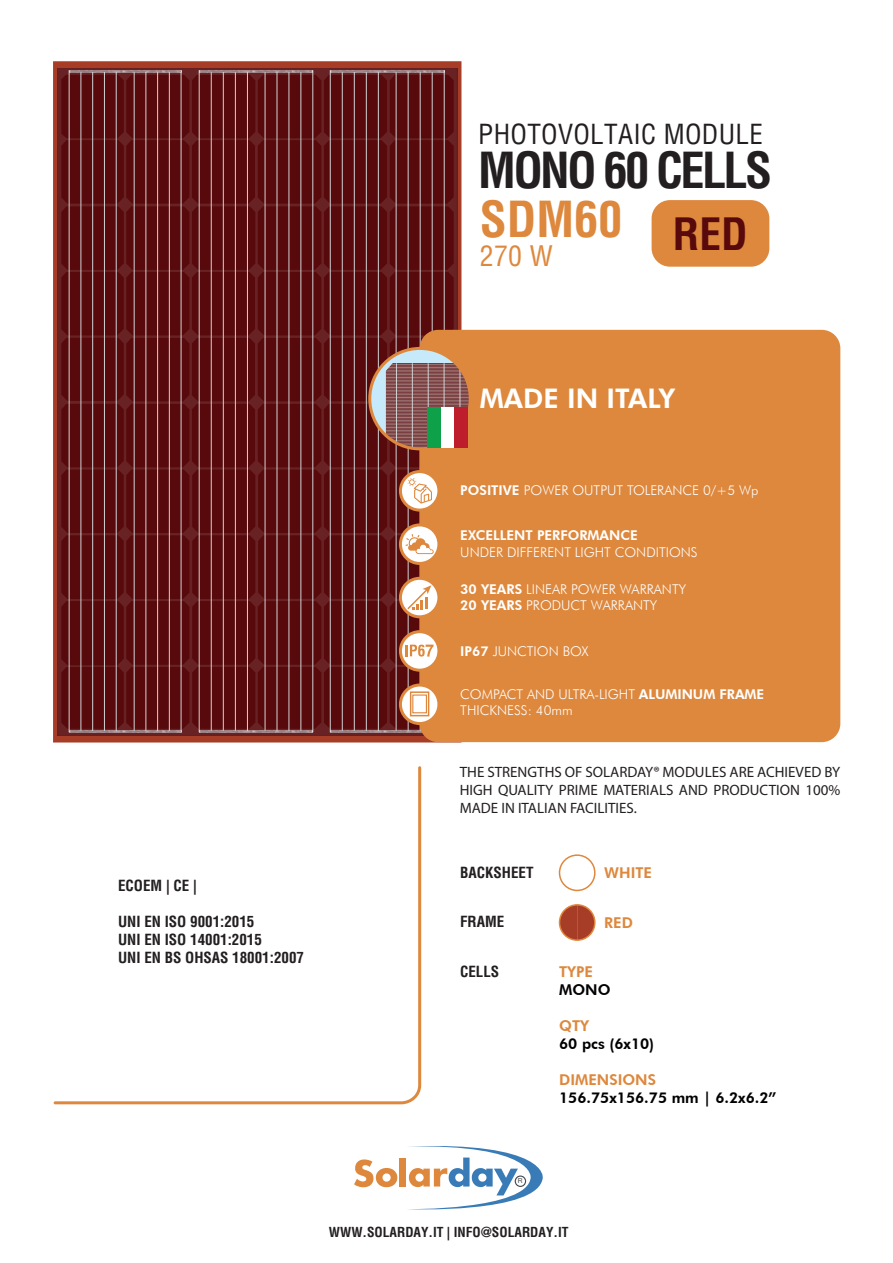
<style>
.page{position:relative;width:893px;height:1263px;background:#fff}
.page>*{position:absolute;margin:0;border:0;box-sizing:border-box;transform-origin:0 0}
.t1{font:700 condensed 48.45px "Helvetica LT Std";letter-spacing:-.055em;color:#231f20}
.t2{font:700 condensed 48.45px "Helvetica LT Std";color:#dd883d}
.t3{font:700 condensed 43.5px "Helvetica LT Std";color:#58090b}
.t4{font:condensed 27.75px "Helvetica LT Std";color:#dd883d}
.t5{font:condensed 27px "Helvetica LT Std";letter-spacing:.015em;color:#231f20}
.t6{font:800 27px "Futura BT";color:#fff}
.t7{font:15px/18px "Myriad Pro";color:#231f20;text-align:justify}
.t8{font:700 condensed 15px/18px "Helvetica LT Std";color:#231f20}
.t9{font:800 14.85px "Futura BT";color:#000001}
.t10{font:800 14.85px "Futura BT";color:#dd883d}
.t11{font:300 13.5px/16.2px "Futura BT";color:#fff}
.t12{font:700 condensed 13.5px "Helvetica LT Std";color:#231f20}
.t13{font:800 13.5px "Futura BT";color:#fff}
.t14{font:6.75px "Microsoft Sans Serif";color:#424447}
.s1{font-weight:800}
</style>
<div class="page">
<img style="left:53px;top:61px;width:92px;height:65px">
<img style="left:145px;top:61px;width:131px;height:14px">
<img style="left:276px;top:61px;width:186px;height:14px">
<img style="left:53px;top:676px;width:92px;height:67px">
<img style="left:145px;top:729px;width:131px;height:14px">
<img style="left:276px;top:729px;width:222px;height:57px">
<svg style="left:54px;top:766px;width:367px;height:338px"></svg>
<div style="left:652px;top:200px;width:117px;height:67px;background:#dd883d;border-radius:18px"></div>
<svg style="left:354px;top:1159px;width:43px;height:28px"></svg>
<div style="left:400px;top:1157px;width:6px;height:29px;background:#dd883d"></div>
<svg style="left:408px;top:1146px;width:135px;height:64px"></svg>
<svg style="left:559px;top:857px;width:34px;height:33px"></svg>
<div style="left:559px;top:854px;width:37px;height:37px;border:2px solid #dd883d;border-radius:50%"></div>
<svg style="left:559px;top:905px;width:34px;height:35px"></svg>
<div style="left:559px;top:904px;width:37px;height:37px;border:2px solid #dd883d;border-radius:50%"></div>
<div style="left:420px;top:330px;width:420px;height:412px;background:#dd883d;border-radius:19px"></div>
<svg style="left:61px;top:75px;width:409px;height:654px;background:#6e2724"></svg>
<hr style="left:391px;top:364px;width:73px;height:1px;background:#e7e9e7">
<hr style="left:390px;top:366px;width:76px;height:1px;background:#e7e9e7">
<hr style="left:389px;top:367px;width:78px;height:1px;background:#e7e9e7">
<hr style="left:388px;top:369px;width:80px;height:1px;background:#e7e9e7">
<hr style="left:386px;top:370px;width:84px;height:1px;background:#e7e9e7">
<hr style="left:386px;top:371px;width:84px;height:1px;background:#e7e9e7">
<hr style="left:386px;top:373px;width:84px;height:1px;background:#e7e9e7">
<hr style="left:386px;top:374px;width:84px;height:1px;background:#e7e9e7">
<hr style="left:386px;top:376px;width:84px;height:1px;background:#e7e9e7">
<hr style="left:386px;top:377px;width:84px;height:1px;background:#e7e9e7">
<hr style="left:386px;top:379px;width:84px;height:1px;background:#e7e9e7">
<hr style="left:386px;top:380px;width:84px;height:1px;background:#e7e9e7">
<hr style="left:386px;top:381px;width:84px;height:1px;background:#e7e9e7">
<hr style="left:386px;top:383px;width:84px;height:1px;background:#e7e9e7">
<hr style="left:386px;top:384px;width:84px;height:1px;background:#e7e9e7">
<hr style="left:386px;top:386px;width:84px;height:1px;background:#e7e9e7">
<hr style="left:386px;top:387px;width:84px;height:1px;background:#e7e9e7">
<hr style="left:386px;top:389px;width:84px;height:1px;background:#e7e9e7">
<hr style="left:386px;top:390px;width:84px;height:1px;background:#e7e9e7">
<hr style="left:386px;top:391px;width:84px;height:1px;background:#e7e9e7">
<hr style="left:386px;top:393px;width:84px;height:1px;background:#e7e9e7">
<hr style="left:386px;top:394px;width:84px;height:1px;background:#e7e9e7">
<hr style="left:386px;top:396px;width:84px;height:1px;background:#e7e9e7">
<hr style="left:386px;top:397px;width:84px;height:1px;background:#e7e9e7">
<hr style="left:386px;top:399px;width:84px;height:1px;background:#e7e9e7">
<hr style="left:386px;top:400px;width:84px;height:1px;background:#e7e9e7">
<hr style="left:386px;top:401px;width:84px;height:1px;background:#e7e9e7">
<hr style="left:386px;top:403px;width:84px;height:1px;background:#e7e9e7">
<hr style="left:386px;top:404px;width:84px;height:1px;background:#e7e9e7">
<hr style="left:386px;top:406px;width:84px;height:1px;background:#e7e9e7">
<hr style="left:386px;top:407px;width:84px;height:1px;background:#e7e9e7">
<hr style="left:386px;top:409px;width:84px;height:1px;background:#e7e9e7">
<hr style="left:386px;top:410px;width:84px;height:1px;background:#e7e9e7">
<hr style="left:386px;top:411px;width:84px;height:1px;background:#e7e9e7">
<hr style="left:386px;top:413px;width:84px;height:1px;background:#e7e9e7">
<hr style="left:386px;top:414px;width:84px;height:1px;background:#e7e9e7">
<hr style="left:386px;top:416px;width:84px;height:1px;background:#e7e9e7">
<hr style="left:386px;top:417px;width:84px;height:1px;background:#e7e9e7">
<hr style="left:386px;top:419px;width:84px;height:1px;background:#e7e9e7">
<hr style="left:386px;top:420px;width:84px;height:1px;background:#e7e9e7">
<hr style="left:386px;top:421px;width:84px;height:1px;background:#e7e9e7">
<hr style="left:386px;top:423px;width:84px;height:1px;background:#e7e9e7">
<hr style="left:386px;top:424px;width:84px;height:1px;background:#e7e9e7">
<hr style="left:386px;top:426px;width:84px;height:1px;background:#e7e9e7">
<hr style="left:386px;top:427px;width:84px;height:1px;background:#e7e9e7">
<hr style="left:386px;top:429px;width:84px;height:1px;background:#e7e9e7">
<hr style="left:386px;top:430px;width:84px;height:1px;background:#e7e9e7">
<hr style="left:386px;top:432px;width:84px;height:1px;background:#e7e9e7">
<hr style="left:386px;top:433px;width:84px;height:1px;background:#e7e9e7">
<hr style="left:386px;top:434px;width:84px;height:1px;background:#e7e9e7">
<hr style="left:386px;top:436px;width:84px;height:1px;background:#e7e9e7">
<hr style="left:386px;top:437px;width:84px;height:1px;background:#e7e9e7">
<hr style="left:386px;top:439px;width:84px;height:1px;background:#e7e9e7">
<hr style="left:386px;top:440px;width:84px;height:1px;background:#e7e9e7">
<hr style="left:387px;top:442px;width:82px;height:1px;background:#e7e9e7">
<hr style="left:389px;top:443px;width:78px;height:1px;background:#e7e9e7">
<hr style="left:390px;top:444px;width:76px;height:1px;background:#e7e9e7">
<hr style="left:392px;top:446px;width:72px;height:1px;background:#e7e9e7">
<hr style="left:393px;top:447px;width:70px;height:1px;background:#e7e9e7">
<hr style="left:396px;top:363px;width:1px;height:86px;background:#d1d2d4">
<hr style="left:412px;top:363px;width:1px;height:86px;background:#d1d2d4">
<hr style="left:428px;top:363px;width:1px;height:86px;background:#d1d2d4">
<hr style="left:444px;top:363px;width:1px;height:86px;background:#d1d2d4">
<hr style="left:460px;top:363px;width:1px;height:86px;background:#d1d2d4">
<div style="left:368px;top:347px;width:104px;height:103px;border:3px solid #dd883d;border-radius:50%"></div>
<div style="left:427px;top:407px;width:14px;height:41px;background:#0fa14a"></div>
<div style="left:441px;top:407px;width:13px;height:41px;background:#fff"></div>
<div style="left:454px;top:407px;width:14px;height:41px;background:#be1d2c"></div>
<h3 class="t5" style="left:478px;top:118px;width:286px">PHOTOVOLTAIC MODULE</h3>
<h1 class="t1" style="left:478px;top:140px;width:295px">MONO 60 CELLS</h1>
<h1 class="t2" style="left:480px;top:189px;width:144px">SDM60</h1>
<h3 class="t4" style="left:480px;top:239px;width:74px">270 W</h3>
<h2 class="t3" style="left:673px;top:207px;width:76px">RED</h2>
<h3 class="t6" style="left:480px;top:382px;width:197px">MADE IN ITALY</h3>
<p class="t8" style="left:118px;top:876px;width:80px">ECOEM | CE |</p>
<p class="t8" style="left:118px;top:912px;width:187px">UNI EN ISO 9001:2015<br>UNI EN ISO 14001:2015<br>UNI EN BS OHSAS 18001:2007</p>
<p class="t11" style="left:460px;top:482px;width:300px"><span class="s1">POSITIVE</span> POWER OUTPUT TOLERANCE 0/+5 Wp</p>
<p class="t13" style="left:460px;top:527px;width:179px">EXCELLENT PERFORMANCE</p>
<p class="t11" style="left:460px;top:544px;width:239px">UNDER DIFFERENT LIGHT CONDITIONS</p>
<p class="t11" style="left:460px;top:581px;width:227px"><span class="s1">30 YEARS</span> LINEAR POWER WARRANTY<br><span class="s1">20 YEARS</span> PRODUCT WARRANTY</p>
<p class="t11" style="left:460px;top:642px;width:129px"><span class="s1">IP67</span> JUNCTION BOX</p>
<p class="t11" style="left:460px;top:686px;width:305px">COMPACT AND ULTRA-LIGHT <span class="s1">ALUMINUM FRAME<br></span>THICKNESS: 40mm</p>
<p class="t7" style="left:460px;top:763px;width:382px">THE STRENGTHS OF SOLARDAY® MODULES ARE ACHIEVED BY HIGH QUALITY PRIME MATERIALS AND PRODUCTION 100% MADE IN ITALIAN FACILITIES.</p>
<p class="t8" style="left:460px;top:863px;width:75px">BACKSHEET</p>
<p class="t8" style="left:460px;top:912px;width:46px">FRAME</p>
<p class="t8" style="left:460px;top:963px;width:41px">CELLS</p>
<p class="t10" style="left:604px;top:864px;width:49px">WHITE</p>
<p class="t10" style="left:604px;top:913px;width:30px">RED</p>
<p class="t10" style="left:559px;top:963px;width:35px">TYPE</p>
<p class="t9" style="left:559px;top:981px;width:53px">MONO</p>
<p class="t10" style="left:559px;top:1017px;width:31px">QTY</p>
<p class="t9" style="left:559px;top:1034px;width:97px">60 pcs (6x10)</p>
<p class="t10" style="left:559px;top:1070px;width:98px">DIMENSIONS</p>
<p class="t9" style="left:559px;top:1088px;width:219px">156.75x156.75 mm | 6.2x6.2”</p>
<p class="t14" style="left:518px;top:1177px;width:6px">R</p>
<p class="t12" style="left:329px;top:1223px;width:241px">WWW.SOLARDAY.IT | INFO@SOLARDAY.IT</p>
</div>
